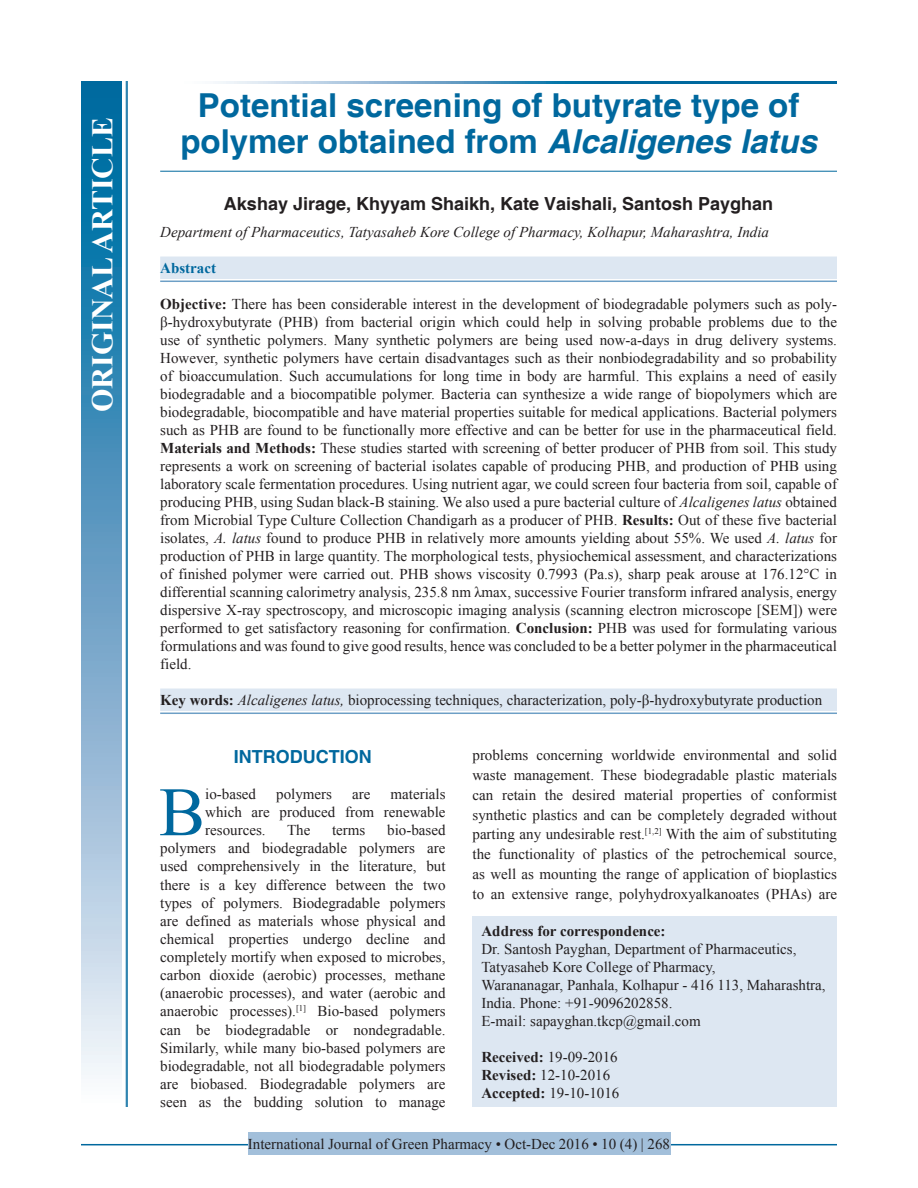
<style>
.page{position:relative;width:918px;height:1188px;background:#fff}
.page>*{position:absolute;margin:0;border:0;box-sizing:border-box;transform-origin:0 0}
.DROP_CAP_TX{font:69.3px "Times New Roman";color:#00689e}
.AT{font:700 33px/36px "Helvetica";color:#00689e;text-align:center}
.AH{font:700 30px "Times New Roman";color:#fff}
.AU{font:700 18px "Helvetica";color:#231f20}
.t1{font:700 18px "Helvetica";color:#00689e}
.ABS{font:15px/18px "Times New Roman";color:#231f20;text-align:justify}
.DROP_CAP_TX-2{font:15px/18.1px "Times New Roman";color:#231f20;text-align:justify}
.ADD{font:15px/18px "Times New Roman";color:#231f20}
.KWD_1_L{font:15px "Times New Roman";color:#231f20}
.AFF{font:italic 15px "Times New Roman";color:#231f20}
.RF{font:15px "Times New Roman";color:#231f20}
.HIS{font:15px/18px "Times New Roman";color:#231f20}
.ABSH{font:700 15px "Times New Roman";color:#00689e}
.s1{font-style:italic}
.s2{font-weight:700}
</style>
<div class="page">
<hr style="left:81px;top:1144px;width:756px;height:1px;background:#00689e">
<div style="left:248px;top:1133px;width:422px;height:22px;background:#a2bfda"></div>
<hr style="left:160px;top:171px;width:677px;height:1px;background:#00689e">
<div style="left:160px;top:257px;width:677px;height:22px;background:#dde7f2"></div>
<hr style="left:160px;top:281px;width:677px;height:1px;background:#6d9fc6">
<div style="left:160px;top:689px;width:677px;height:22px;background:#dde7f2"></div>
<hr style="left:160px;top:713px;width:677px;height:1px;background:#6d9fc6">
<div style="left:472px;top:917px;width:365px;height:190px;background:#dde7f2"></div>
<svg style="left:215px;top:81px;width:622px;height:3px"></svg>
<div style="left:81px;top:81px;width:41px;height:1026px;background:linear-gradient(to bottom,#005e9a,#f6f0f9)"></div>
<hr style="left:127px;top:81px;width:1px;height:1026px;background:#00689e">
<hr style="left:126px;top:81px;width:1px;height:1026px;background:#00689e">
<p class="AH" style="left:81px;top:412px;width:296px;rotate:-90deg">ORIGINAL ARTICLE</p>
<p class="AT" style="left:180px;top:89px;width:638px">Potential screening of butyrate type of polymer obtained from <span class="s1">Alcaligenes latus</span></p>
<p class="AU" style="left:224px;top:193px;width:551px">Akshay Jirage, Khyyam Shaikh, Kate Vaishali, Santosh Payghan</p>
<p class="AFF" style="left:160px;top:222px;width:610px">Department of Pharmaceutics, Tatyasaheb Kore College of Pharmacy, Kolhapur, Maharashtra, India</p>
<p class="ABSH" style="left:160px;top:257px;width:57px">Abstract</p>
<p class="ABS" style="left:160px;top:295px;width:678px"><span class="s2">Objective:</span> There has been considerable interest in the development of biodegradable polymers such as poly&shy;β-hydroxybutyrate (PHB) from bacterial origin which could help in solving probable problems due to the use of synthetic polymers. Many synthetic polymers are being used now-a-days in drug delivery systems.<br>However, synthetic polymers have certain disadvantages such as their nonbiodegradability and so probability of bioaccumulation. Such accumulations for long time in body are harmful. This explains a need of easily biodegradable and a biocompatible polymer. Bacteria can synthesize a wide range of biopolymers which are biodegradable, biocompatible and have material properties suitable for medical applications. Bacterial polymers such as PHB are found to be functionally more effective and can be better for use in the pharmaceutical field.<br><span class="s2">Materials and Methods:</span> These studies started with screening of better producer of PHB from soil. This study represents a work on screening of bacterial isolates capable of producing PHB, and production of PHB using laboratory scale fermentation procedures. Using nutrient agar, we could screen four bacteria from soil, capable of producing PHB, using Sudan black-B staining. We also used a pure bacterial culture of <span class="s1">Alcaligenes latus</span> obtained from Microbial Type Culture Collection Chandigarh as a producer of PHB. <span class="s2">Results:</span> Out of these five bacterial isolates, <span class="s1">A. latus</span> found to produce PHB in relatively more amounts yielding about 55%. We used <span class="s1">A. latus</span> for production of PHB in large quantity. The morphological tests, physiochemical assessment, and characterizations of finished polymer were carried out. PHB shows viscosity 0.7993 (Pa.s), sharp peak arouse at 176.12°C in differential scanning calorimetry analysis, 235.8 nm λmax, successive Fourier transform infrared analysis, energy dispersive X-ray spectroscopy, and microscopic imaging analysis (scanning electron microscope [SEM]) were performed to get satisfactory reasoning for confirmation. <span class="s2">Conclusion:</span> PHB was used for formulating various formulations and was found to give good results, hence was concluded to be a better polymer in the pharmaceutical field.</p>
<p class="KWD_1_L" style="left:160px;top:689px;width:664px"><span class="s2">Key words:</span> <span class="s1">Alcaligenes latus,</span> bioprocessing techniques, characterization, poly-β-hydroxybutyrate production</p>
<h1 class="t1" style="left:234px;top:746px;width:139px">INTRODUCTION</h1>
<p class="DROP_CAP_TX" style="left:159px;top:763px;width:48px">B</p>
<p class="DROP_CAP_TX-2" style="left:205px;top:785px;width:52px">io-based</p>
<p class="DROP_CAP_TX-2" style="left:276px;top:785px;width:57px">polymers</p>
<p class="DROP_CAP_TX-2" style="left:352px;top:785px;width:20px">are</p>
<p class="DROP_CAP_TX-2" style="left:205px;top:785px;width:242px;text-indent:185px">materials which are produced from renewable resources.</p>
<p class="DROP_CAP_TX-2" style="left:160px;top:821px;width:287px;text-indent:227px">bio-based polymers and biodegradable polymers are used comprehensively in the literature, but there is a key difference between the two types of polymers. Biodegradable polymers are defined as materials whose physical and chemical properties undergo decline and completely mortify when exposed to microbes, carbon dioxide (aerobic) processes, methane (anaerobic processes), and water (aerobic and anaerobic processes).<sup>[1]</sup> Bio-based polymers can be biodegradable or nondegradable.<br>Similarly, while many bio-based polymers are biodegradable, not all biodegradable polymers are biobased. Biodegradable polymers are seen as the budding solution to manage</p>
<p class="DROP_CAP_TX-2" style="left:287px;top:821px;width:25px">The</p>
<p class="DROP_CAP_TX-2" style="left:332px;top:821px;width:35px">terms</p>
<p class="DROP_CAP_TX-2" style="left:472px;top:745px;width:366px;line-height:19.8px">problems concerning worldwide environmental and solid waste management. These biodegradable plastic materials can retain the desired material properties of conformist synthetic plastics and can be completely degraded without parting any undesirable rest.<sup>[1,2]</sup> With the aim of substituting the functionality of plastics of the petrochemical source, as well as mounting the range of application of bioplastics to an extensive range, polyhydroxyalkanoates (PHAs) are</p>
<p class="ADD" style="left:482px;top:922px;width:346px"><span class="s2">Address for correspondence:<br></span>Dr. Santosh Payghan, Department of Pharmaceutics, Tatyasaheb Kore College of Pharmacy,<br>Warananagar, Panhala, Kolhapur - 416 113, Maharashtra, India. Phone: +91-9096202858.<br>E-mail: sapayghan.tkcp@gmail.com</p>
<p class="HIS" style="left:482px;top:1048px;width:139px"><span class="s2">Received:</span> 19-09-2016<br><span class="s2">Revised:</span> 12-10-2016<br><span class="s2">Accepted:</span> 19-10-1016</p>
<p class="RF" style="left:248px;top:1134px;width:424px">International Journal of Green Pharmacy • Oct-Dec 2016 • 10 (4) | 268</p>
</div>
